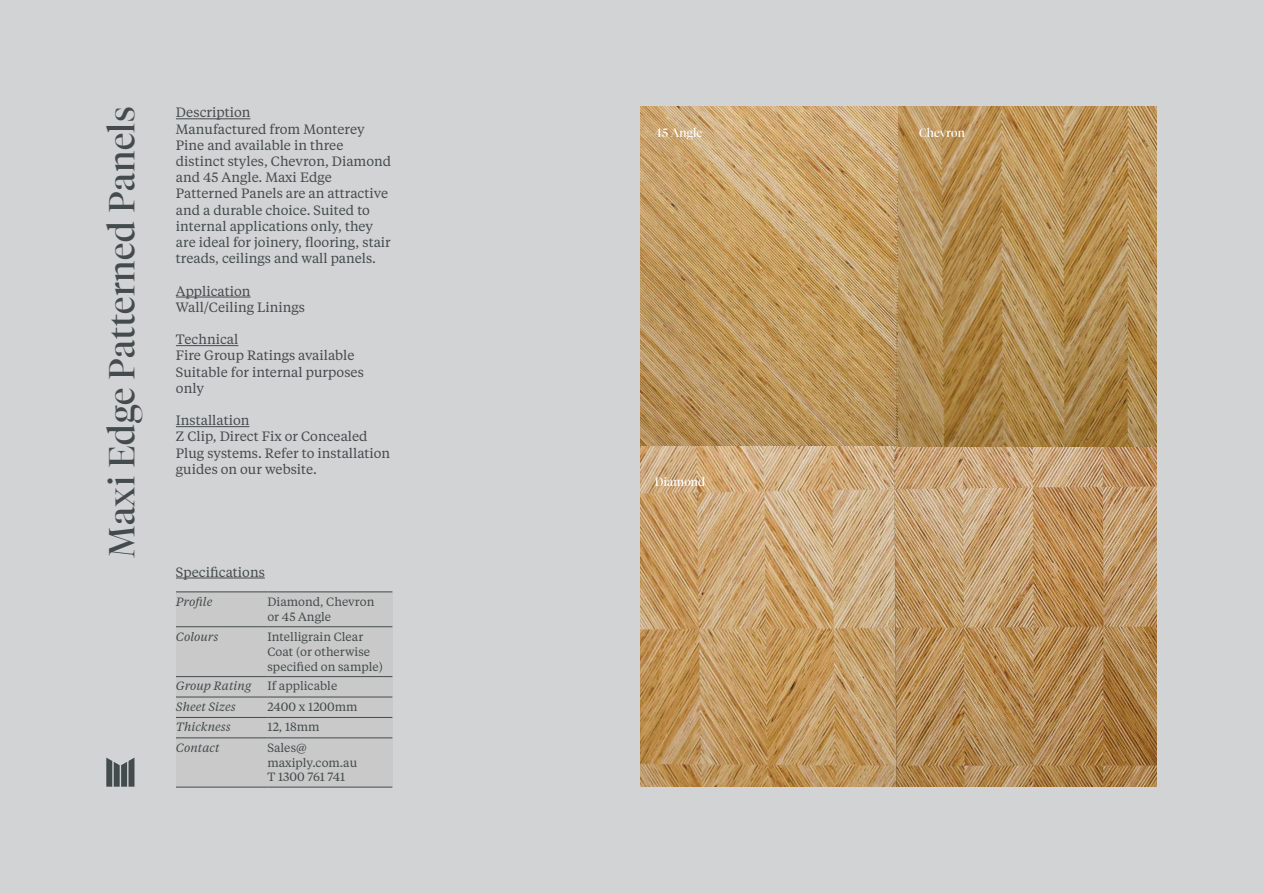
<style>
.page{position:relative;width:1263px;height:893px;background:#d1d3d4}
.page>*{position:absolute;margin:0;border:0;box-sizing:border-box;transform-origin:0 0}
.t1{font:36px "Tiempos Fine";letter-spacing:.015em;color:#444b4c}
.t2{font:13.5px/16.2px "Tiempos Text";color:#444b4c}
.t3{font:12px/15px "Tiempos Text";color:#444b4c}
.t4{font:italic 12px "Tiempos Text";color:#444b4c}
.t5{font:12px "Tiempos Fine";letter-spacing:.015em;color:#fff}
</style>
<div class="page">
<hr style="left:176px;top:119px;width:74px;height:1px;background:#444b4c">
<hr style="left:176px;top:297px;width:75px;height:1px;background:#444b4c">
<hr style="left:176px;top:345px;width:62px;height:1px;background:#444b4c">
<hr style="left:176px;top:426px;width:73px;height:1px;background:#444b4c">
<div style="left:176px;top:591px;width:217px;height:196px;background:#c9c9c9"></div>
<hr style="left:176px;top:591px;width:91px;height:1px;background:#444b4c">
<hr style="left:267px;top:591px;width:125px;height:1px;background:#444b4c">
<hr style="left:176px;top:626px;width:91px;height:1px;background:#444b4c">
<hr style="left:267px;top:626px;width:125px;height:1px;background:#444b4c">
<hr style="left:176px;top:676px;width:91px;height:1px;background:#444b4c">
<hr style="left:267px;top:676px;width:125px;height:1px;background:#444b4c">
<hr style="left:176px;top:697px;width:91px;height:1px;background:#444b4c">
<hr style="left:267px;top:697px;width:125px;height:1px;background:#444b4c">
<hr style="left:176px;top:717px;width:91px;height:1px;background:#444b4c">
<hr style="left:267px;top:717px;width:125px;height:1px;background:#444b4c">
<hr style="left:176px;top:737px;width:91px;height:1px;background:#444b4c">
<hr style="left:267px;top:737px;width:125px;height:1px;background:#444b4c">
<hr style="left:176px;top:787px;width:91px;height:1px;background:#444b4c">
<hr style="left:267px;top:787px;width:125px;height:1px;background:#444b4c">
<hr style="left:176px;top:578px;width:89px;height:1px;background:#444b4c">
<svg style="left:106px;top:758px;width:28px;height:29px"></svg>
<img style="left:640px;top:107px;width:517px;height:680px">
<img style="left:898px;top:106px;width:259px;height:340px">
<h1 class="t1" style="left:100px;top:558px;width:454px;rotate:-90deg">Maxi Edge Patterned Panels</h1>
<p class="t2" style="left:176px;top:104px;width:217px">Description<br>Manufactured from Monterey<br>Pine and available in three distinct styles, Chevron, Diamond and 45 Angle. Maxi Edge<br>Patterned Panels are an attractive and a durable choice. Suited to internal applications only, they are ideal for joinery, flooring, stair treads, ceilings and wall panels.</p>
<p class="t2" style="left:176px;top:282px;width:131px">Application<br>Wall/Ceiling Linings</p>
<p class="t2" style="left:176px;top:331px;width:189px">Technical<br>Fire Group Ratings available<br>Suitable for internal purposes only</p>
<p class="t2" style="left:176px;top:412px;width:216px">Installation<br>Z Clip, Direct Fix or Concealed<br>Plug systems. Refer to installation guides on our website.</p>
<p class="t2" style="left:176px;top:563px;width:90px">Specifications</p>
<p class="t4" style="left:176px;top:593px;width:38px">Profile</p>
<p class="t3" style="left:267px;top:593px;width:108px">Diamond, Chevron or 45 Angle</p>
<p class="t4" style="left:176px;top:628px;width:44px">Colours</p>
<p class="t3" style="left:267px;top:628px;width:117px">Intelligrain Clear<br>Coat (or otherwise specified on sample)</p>
<p class="t4" style="left:176px;top:678px;width:77px">Group Rating</p>
<p class="t3" style="left:267px;top:678px;width:71px">If applicable</p>
<p class="t4" style="left:176px;top:698px;width:61px">Sheet Sizes</p>
<p class="t3" style="left:267px;top:699px;width:92px">2400 x 1200mm</p>
<p class="t4" style="left:176px;top:719px;width:56px">Thickness</p>
<p class="t3" style="left:267px;top:719px;width:53px">12, 18mm</p>
<p class="t4" style="left:176px;top:739px;width:45px">Contact</p>
<p class="t3" style="left:267px;top:740px;width:91px">Sales@ maxiply.com.au<br>T 1300 761 741</p>
<p class="t5" style="left:655px;top:125px;width:49px">45 Angle</p>
<p class="t5" style="left:655px;top:475px;width:52px">Diamond</p>
<p class="t5" style="left:919px;top:125px;width:47px">Chevron</p>
</div>
